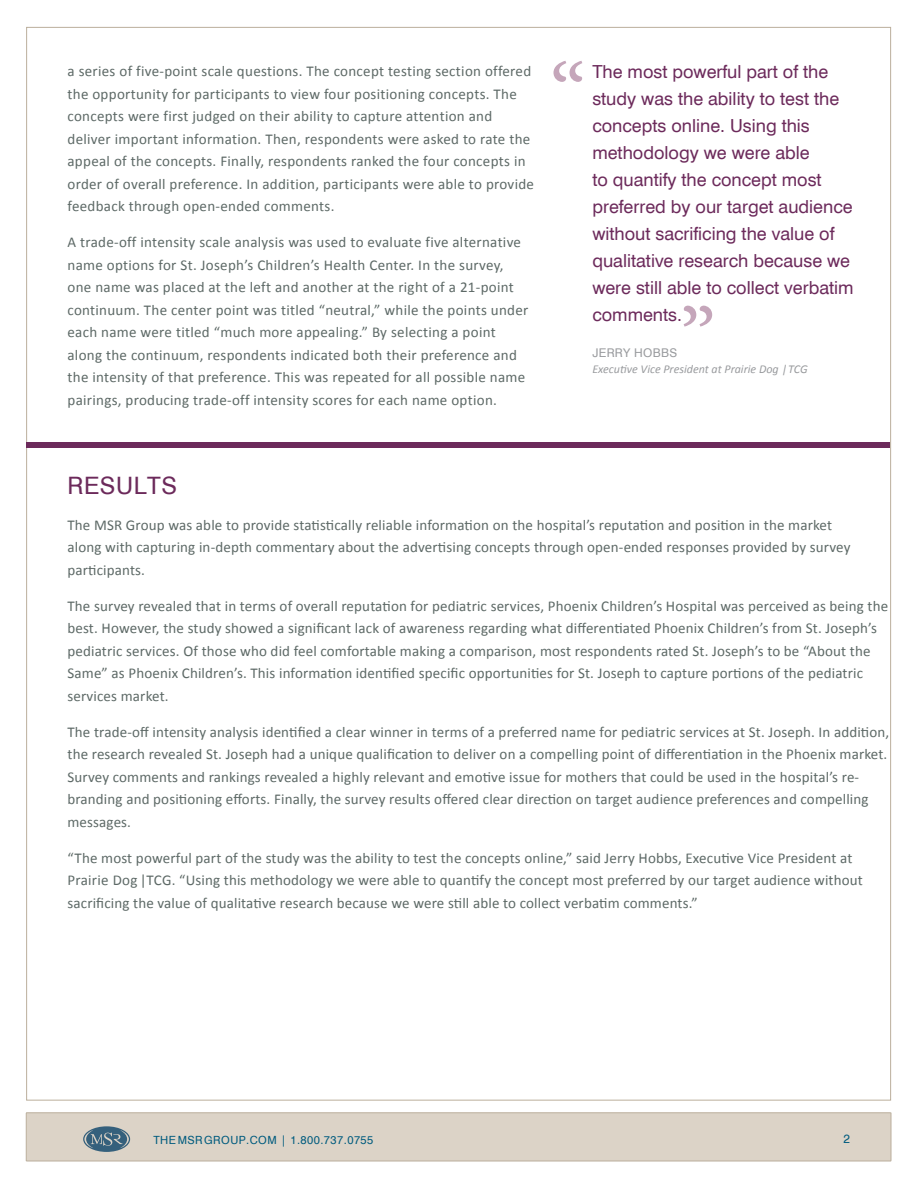
<style>
.page{position:relative;width:918px;height:1188px;background:#fff}
.page>*{position:absolute;margin:0;border:0;box-sizing:border-box;transform-origin:0 0}
.t1{font:24px "Swiss 721 BT";letter-spacing:.025em;color:#6c2a5b}
.t2{font:18px/27px "Swiss 721 BT";color:#6c2a5b}
.t3{font:15px/22.5px "Calibri";letter-spacing:.01em;color:#5d6966}
.t4{font:italic 12px "Calibri";color:#999b9e}
.t5{font:12px "Swiss 721 BT";letter-spacing:.025em;color:#999b9e}
.t6{font:12px "Swiss 721 BT";color:#005b7e}
.t7{font:11.25px "Swiss 721 BT";letter-spacing:.04em;color:#005b7e}
</style>
<div class="page">
<div style="left:26px;top:442px;width:864px;height:5px;background:#6c2a5b"></div>
<svg style="left:553px;top:61px;width:29px;height:21px"></svg>
<svg style="left:684px;top:306px;width:28px;height:21px"></svg>
<div style="left:26px;top:1113px;width:865px;height:48px;background:#dcd3c7"></div>
<div style="left:26px;top:1112px;width:865px;height:49px;border:1px solid #bbaf9c"></div>
<svg style="left:83px;top:1126px;width:47px;height:26px"></svg>
<p class="t3" style="left:68px;top:60px;width:468px">a series of five-point scale questions. The concept testing section offered the opportunity for participants to view four positioning concepts. The concepts were first judged on their ability to capture attention and deliver important information. Then, respondents were asked to rate the appeal of the concepts. Finally, respondents ranked the four concepts in order of overall preference. In addition, participants were able to provide feedback through open-ended comments.</p>
<p class="t3" style="left:68px;top:231px;width:462px">A trade-off intensity scale analysis was used to evaluate five alternative name options for St. Joseph’s Children’s Health Center. In the survey, one name was placed at the left and another at the right of a 21-point continuum. The center point was titled “neutral,” while the points under each name were titled “much more appealing.” By selecting a point along the continuum, respondents indicated both their preference and the intensity of that preference. This was repeated for all possible name pairings, producing trade-off intensity scores for each name option.</p>
<p class="t2" style="left:592px;top:58px;width:263px">The most powerful part of the study was the ability to test the concepts online. Using this methodology we were able<br>to quantify the concept most preferred by our target audience without sacrificing the value of qualitative research because we were still able to collect verbatim comments.</p>
<p class="t5" style="left:592px;top:345px;width:86px">JERRY HOBBS</p>
<p class="t4" style="left:592px;top:361px;width:217px">Executive Vice President at Prairie Dog | TCG</p>
<p class="t1" style="left:68px;top:471px;width:111px">RESULTS</p>
<p class="t3" style="left:68px;top:514px;width:785px">The MSR Group was able to provide statistically reliable information on the hospital’s reputation and position in the market along with capturing in-depth commentary about the advertising concepts through open-ended responses provided by survey participants.</p>
<p class="t3" style="left:68px;top:595px;width:822px">The survey revealed that in terms of overall reputation for pediatric services, Phoenix Children’s Hospital was perceived as being the best. However, the study showed a significant lack of awareness regarding what differentiated Phoenix Children’s from St. Joseph’s pediatric services. Of those who did feel comfortable making a comparison, most respondents rated St. Joseph’s to be “About the Same” as Phoenix Children’s. This information identified specific opportunities for St. Joseph to capture portions of the pediatric services market.</p>
<p class="t3" style="left:68px;top:721px;width:823px">The trade-off intensity analysis identified a clear winner in terms of a preferred name for pediatric services at St. Joseph. In addition, the research revealed St. Joseph had a unique qualification to deliver on a compelling point of differentiation in the Phoenix market.<br>Survey comments and rankings revealed a highly relevant and emotive issue for mothers that could be used in the hospital’s re&shy;branding and positioning efforts. Finally, the survey results offered clear direction on target audience preferences and compelling messages.</p>
<p class="t3" style="left:68px;top:847px;width:797px">“The most powerful part of the study was the ability to test the concepts online,” said Jerry Hobbs, Executive Vice President at<br>Prairie Dog |TCG. “Using this methodology we were able to quantify the concept most preferred by our target audience without sacrificing the value of qualitative research because we were still able to collect verbatim comments.”</p>
<p class="t7" style="left:153px;top:1133px;width:222px">THEMSRGROUP.COM | 1.800.737.0755</p>
<p class="t6" style="left:844px;top:1132px;width:8px">2</p>
</div>
